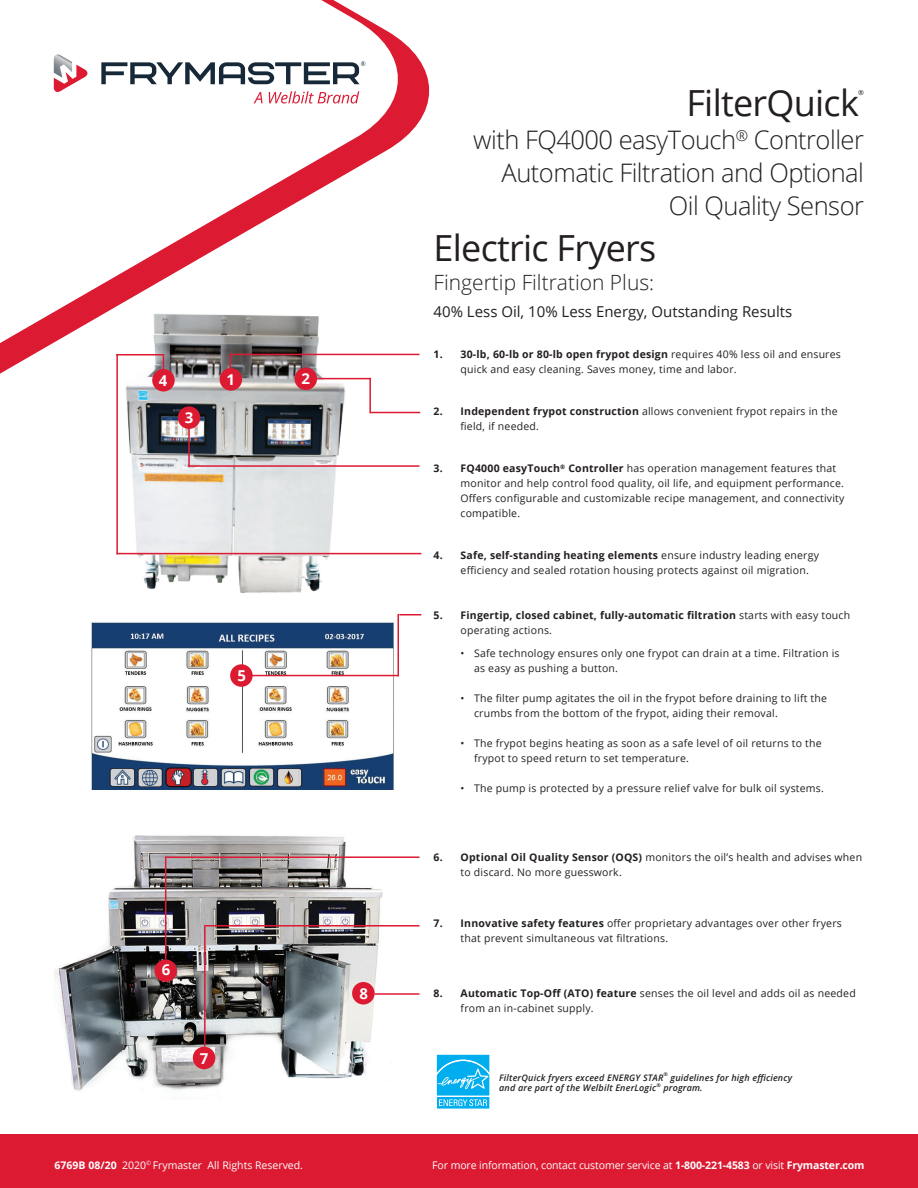
<style>
.page{position:relative;width:918px;height:1188px;background:#fff}
.page>*{position:absolute;margin:0;border:0;box-sizing:border-box;transform-origin:0 0}
.t1{font:36px "Open Sans";letter-spacing:-.02em;color:#231f20}
.t2{font:300 25.5px "Open Sans";letter-spacing:-.02em;color:#231f20}
.t3{font:300 21px "Open Sans";color:#231f20}
.t4{font:15px "Open Sans";color:#231f20}
.t5{font:700 15px "Open Sans";color:#fff}
.body{font:10.5px/15px "Open Sans";letter-spacing:.02em;color:#231f20}
.t6{font:10.5px "Open Sans";letter-spacing:-.01em;color:#fff}
.body-2{font:700 10.5px/15px "Open Sans";letter-spacing:.02em;color:#231f20}
.t7{font:italic 600 9px "Open Sans";letter-spacing:.02em;color:#231f20}
.t8{font:7.05px "Open Sans";color:#231f20}
.t9{font:italic 600 5.25px "Open Sans";color:#231f20}
.s1{font-weight:700}
.s2{font-weight:400}
</style>
<div class="page">
<div style="left:0;top:1134px;width:918px;height:54px;background:#dc1a32"></div>
<img style="left:116px;top:409px;width:246px;height:184px">
<svg style="left:126px;top:51px;width:304px;height:358px"></svg>
<svg style="left:0;top:0;width:412px;height:391px"></svg>
<svg style="left:54px;top:54px;width:34px;height:39px"></svg>
<svg style="left:101px;top:61px;width:264px;height:23px"></svg>
<svg style="left:254px;top:92px;width:9px;height:11px"></svg>
<svg style="left:269px;top:91px;width:90px;height:13px"></svg>
<div style="left:436px;top:1054px;width:55px;height:43px;background:#cdeffb"></div>
<svg style="left:436px;top:1055px;width:55px;height:54px;background:#36bff2"></svg>
<img style="left:91px;top:622px;width:303px;height:168px">
<img style="left:54px;top:835px;width:338px;height:256px">
<svg style="left:229px;top:353px;width:192px;height:22px"></svg>
<div style="left:220px;top:368px;width:22px;height:23px;background:#dc1a32;border-radius:50%"></div>
<div style="left:152px;top:369px;width:23px;height:23px;background:#dc1a32;border-radius:50%"></div>
<div style="left:154px;top:959px;width:23px;height:23px;background:#dc1a32;border-radius:50%"></div>
<div style="left:230px;top:664px;width:23px;height:23px;background:#dc1a32;border-radius:50%"></div>
<div style="left:178px;top:406px;width:22px;height:23px;background:#dc1a32;border-radius:50%"></div>
<div style="left:295px;top:367px;width:22px;height:23px;background:#dc1a32;border-radius:50%"></div>
<hr style="left:370px;top:412px;width:50px;height:1px;background:#dc1a32">
<hr style="left:369px;top:378px;width:2px;height:35px;background:#dc1a32">
<hr style="left:313px;top:378px;width:58px;height:1px;background:#dc1a32">
<hr style="left:116px;top:553px;width:305px;height:1px;background:#dc1a32">
<hr style="left:116px;top:354px;width:2px;height:200px;background:#dc1a32">
<hr style="left:188px;top:465px;width:231px;height:2px;background:#dc1a32">
<hr style="left:188px;top:426px;width:2px;height:41px;background:#dc1a32">
<hr style="left:249px;top:675px;width:150px;height:1px;background:#dc1a32">
<hr style="left:166px;top:856px;width:253px;height:2px;background:#dc1a32">
<hr style="left:116px;top:354px;width:48px;height:2px;background:#dc1a32">
<hr style="left:398px;top:614px;width:1px;height:62px;background:#dc1a32">
<div style="left:193px;top:1047px;width:22px;height:22px;background:#dc1a32;border-radius:50%"></div>
<svg style="left:399px;top:614px;width:22px;height:1px"></svg>
<div style="left:352px;top:982px;width:23px;height:23px;background:#dc1a32;border-radius:50%"></div>
<hr style="left:375px;top:993px;width:44px;height:2px;background:#dc1a32">
<hr style="left:204px;top:927px;width:2px;height:120px;background:#dc1a32">
<hr style="left:204px;top:925px;width:215px;height:2px;background:#dc1a32">
<svg style="left:163px;top:356px;width:1px;height:13px"></svg>
<hr style="left:165px;top:856px;width:1px;height:103px;background:#dc1a32">
<p class="t1" style="left:686px;top:79px;width:174px">FilterQuick</p>
<p class="t8" style="left:858px;top:87px;width:7px">®</p>
<p class="t2" style="left:473px;top:123px;width:392px">with FQ4000 easyTouch<sup>®</sup> Controller</p>
<p class="t2" style="left:502px;top:156px;width:364px">Automatic Filtration and Optional</p>
<p class="t2" style="left:669px;top:189px;width:197px">Oil Quality Sensor</p>
<p class="t1" style="left:434px;top:223px;width:224px">Electric Fryers</p>
<p class="t5" style="left:159px;top:370px;width:10px">4</p>
<p class="t5" style="left:301px;top:368px;width:10px">2</p>
<p class="t5" style="left:227px;top:369px;width:10px">1</p>
<p class="t5" style="left:185px;top:407px;width:10px">3</p>
<p class="t5" style="left:237px;top:665px;width:10px">5</p>
<p class="t5" style="left:162px;top:959px;width:10px">6</p>
<p class="t5" style="left:200px;top:1048px;width:10px">7</p>
<p class="t5" style="left:360px;top:983px;width:10px">8</p>
<p class="t3" style="left:434px;top:268px;width:222px">Fingertip Filtration Plus:</p>
<p class="t4" style="left:434px;top:302px;width:360px">40% Less Oil, 10% Less Energy, Outstanding Results</p>
<p class="body" style="left:461px;top:347px;width:382px;text-indent:-27px"><span class="s1">1. 30-lb, 60-lb or 80-lb open frypot design</span> requires 40% less oil and ensures quick and easy cleaning. Saves money, time and labor.</p>
<p class="body" style="left:461px;top:404px;width:379px;text-indent:-27px"><span class="s1">2. Independent frypot construction</span> allows convenient frypot repairs in the field, if needed.</p>
<p class="body" style="left:461px;top:461px;width:385px;text-indent:-27px"><span class="s1">3. FQ4000 easyTouch</span><sup>®</sup> <span class="s1">Controller</span> has operation management features that monitor and help control food quality, oil life, and equipment performance.<br>Offers configurable and customizable recipe management, and connectivity compatible.</p>
<p class="body" style="left:461px;top:548px;width:360px;text-indent:-27px"><span class="s1">4. Safe, self-standing heating elements</span> ensure industry leading energy efficiency and sealed rotation housing protects against oil migration.</p>
<p class="body-2" style="left:461px;top:607px;width:391px;text-indent:-27px">5. Fingertip, closed cabinet, fully-automatic filtration <span class="s2">starts with easy touch operating actions.</span></p>
<p class="body" style="left:474px;top:646px;width:367px;text-indent:-14px">• Safe technology ensures only one frypot can drain at a time. Filtration is as easy as pushing a button.</p>
<p class="body" style="left:474px;top:691px;width:355px;text-indent:-14px">• The filter pump agitates the oil in the frypot before draining to lift the crumbs from the bottom of the frypot, aiding their removal.</p>
<p class="body" style="left:474px;top:736px;width:349px;text-indent:-14px">• The frypot begins heating as soon as a safe level of oil returns to the frypot to speed return to set temperature.</p>
<p class="body" style="left:461px;top:781px;width:365px">• The pump is protected by a pressure relief valve for bulk oil systems.</p>
<p class="body" style="left:461px;top:849px;width:403px;text-indent:-27px"><span class="s1">6. Optional Oil Quality Sensor (OQS)</span> monitors the oil’s health and advises when to discard. No more guesswork.</p>
<p class="body" style="left:461px;top:916px;width:383px;text-indent:-27px"><span class="s1">7. Innovative safety features</span> offer proprietary advantages over other fryers that prevent simultaneous vat filtrations.</p>
<p class="body" style="left:461px;top:986px;width:397px;text-indent:-27px"><span class="s1">8. Automatic Top-Off (ATO) feature</span> senses the oil level and adds oil as needed from an in-cabinet supply.</p>
<p class="t7" style="left:499px;top:1071px;width:166px">FilterQuick fryers exceed ENERGY STAR</p>
<p class="t9" style="left:664px;top:1071px;width:6px">®</p>
<p class="t7" style="left:671px;top:1071px;width:123px">guidelines for high efficiency</p>
<p class="t7" style="left:499px;top:1082px;width:158px">and are part of the Welbilt EnerLogic</p>
<p class="t9" style="left:656px;top:1081px;width:6px">®</p>
<p class="t7" style="left:663px;top:1082px;width:41px">program.</p>
<p class="t6" style="left:55px;top:1158px;width:250px"><span class="s1">6769B 08/20</span> 2020<sup>©</sup> Frymaster All Rights Reserved.</p>
<p class="t6" style="left:432px;top:1158px;width:434px">For more information, contact customer service at <span class="s1">1-800-221-4583</span> or visit <span class="s1">Frymaster.com</span></p>
</div>
